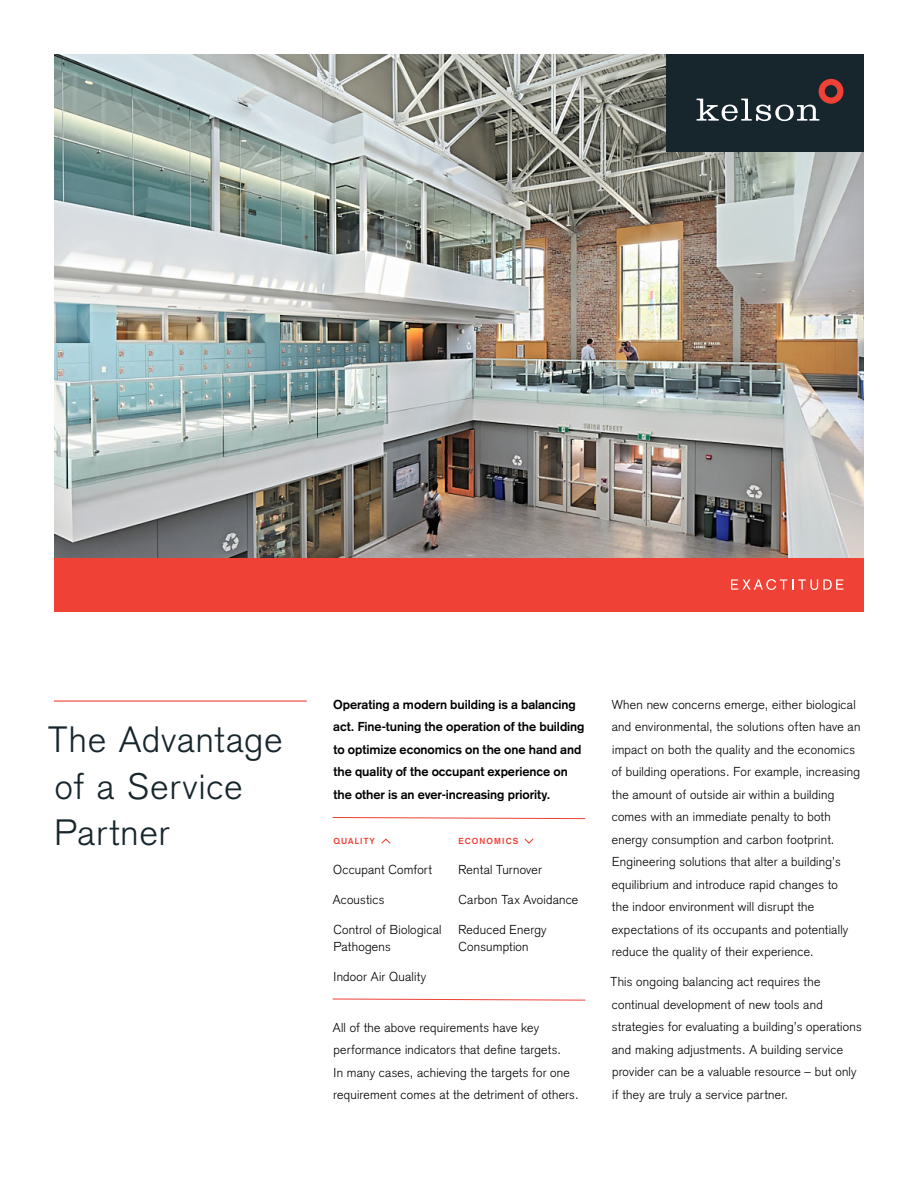
<style>
.page{position:relative;width:918px;height:1188px;background:#fff}
.page>*{position:absolute;margin:0;border:0;box-sizing:border-box;transform-origin:0 0}
.t1{font:300 36px/46.5px "Akzidenz Grotesk";letter-spacing:.035em;color:#17252d}
.t2{font:300 12.75px/22.5px "Akzidenz Grotesk";letter-spacing:.02em;color:#000}
.t3{font:700 12.75px/22.5px "Akzidenz Grotesk";letter-spacing:-.005em;color:#000}
.t4{font:700 8.7px "Akzidenz Grotesk";letter-spacing:.125em;color:#ef4135}
</style>
<div class="page">
<img style="left:54px;top:54px;width:810px;height:504px">
<hr style="left:54px;top:700px;width:253px;height:2px;background:#ef4135">
<div style="left:666px;top:54px;width:198px;height:97px;background:#17252d"></div>
<svg style="left:697px;top:79px;width:146px;height:42px"></svg>
<svg style="left:332px;top:817px;width:254px;height:2px"></svg>
<svg style="left:332px;top:999px;width:254px;height:2px"></svg>
<svg style="left:381px;top:838px;width:10px;height:6px"></svg>
<svg style="left:524px;top:838px;width:10px;height:6px"></svg>
<div style="left:54px;top:558px;width:810px;height:53px;background:#ef4135"></div>
<svg style="left:731px;top:579px;width:112px;height:11px"></svg>
<h1 class="t1" style="left:48px;top:717px;width:236px">The Advantage of a Service<br>Partner</h1>
<p class="t3" style="left:333px;top:693px;width:253px">Operating a modern building is a balancing act. Fine-tuning the operation of the building to optimize economics on the one hand and the quality of the occupant experience on the other is an ever-increasing priority.</p>
<p class="t4" style="left:333px;top:836px;width:43px">QUALITY</p>
<p class="t4" style="left:459px;top:836px;width:61px">ECONOMICS</p>
<p class="t2" style="left:333px;top:859px;width:100px">Occupant Comfort</p>
<p class="t2" style="left:459px;top:859px;width:85px">Rental Turnover</p>
<p class="t2" style="left:333px;top:889px;width:53px">Acoustics</p>
<p class="t2" style="left:459px;top:889px;width:121px">Carbon Tax Avoidance</p>
<p class="t2" style="left:333px;top:919px;width:110px">Control of Biological</p>
<p class="t2" style="left:459px;top:919px;width:90px">Reduced Energy</p>
<p class="t2" style="left:333px;top:935px;width:59px">Pathogens</p>
<p class="t2" style="left:459px;top:935px;width:72px">Consumption</p>
<p class="t2" style="left:334px;top:965px;width:94px">Indoor Air Quality</p>
<p class="t2" style="left:333px;top:1016px;width:247px">All of the above requirements have key performance indicators that define targets.<br>In many cases, achieving the targets for one requirement comes at the detriment of others.</p>
<p class="t2" style="left:612px;top:693px;width:250px">When new concerns emerge, either biological and environmental, the solutions often have an impact on both the quality and the economics of building operations. For example, increasing the amount of outside air within a building comes with an immediate penalty to both energy consumption and carbon footprint.<br>Engineering solutions that alter a building’s equilibrium and introduce rapid changes to<br>the indoor environment will disrupt the expectations of its occupants and potentially reduce the quality of their experience.</p>
<p class="t2" style="left:611px;top:971px;width:253px">This ongoing balancing act requires the continual development of new tools and strategies for evaluating a building’s operations and making adjustments. A building service provider can be a valuable resource – but only if they are truly a service partner.</p>
</div>
